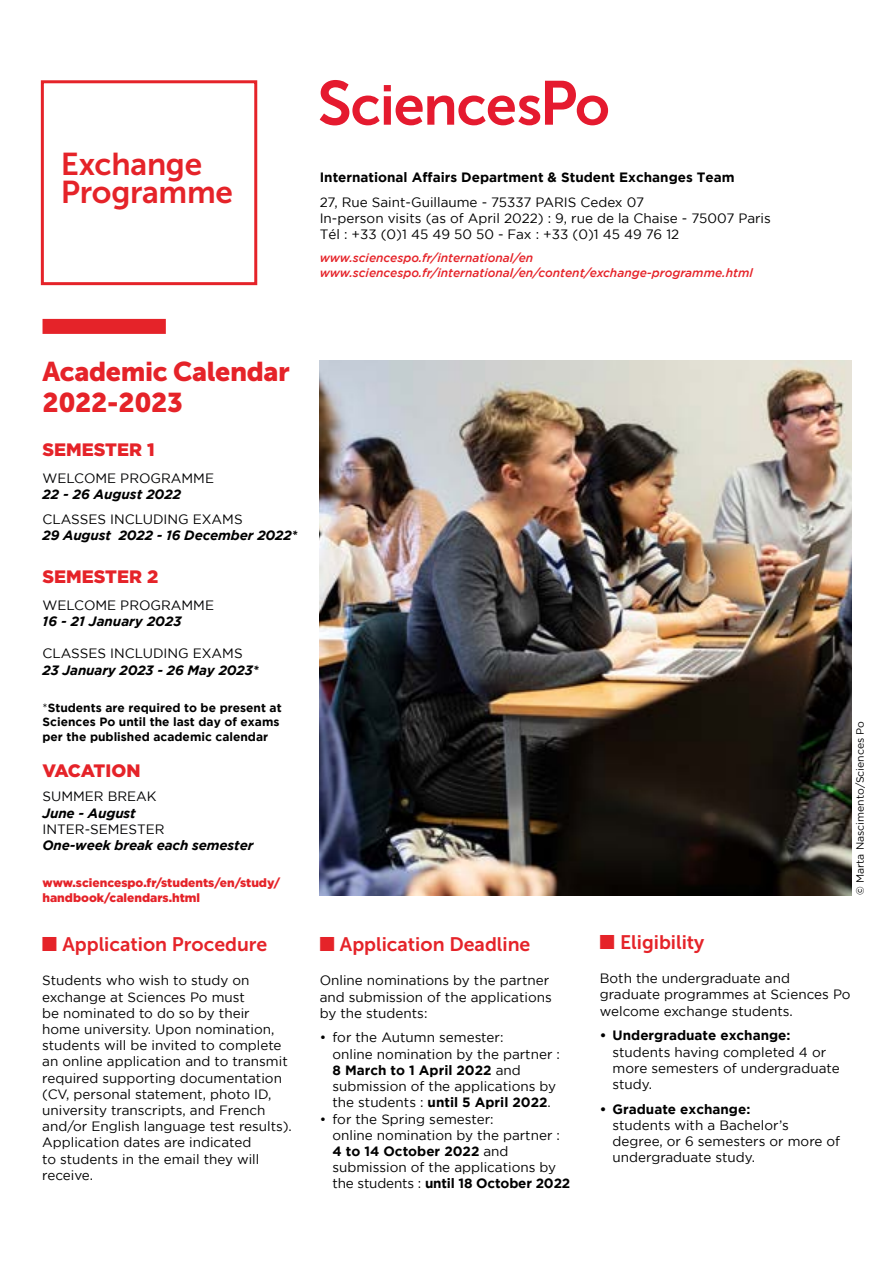
<style>
.page{position:relative;width:893px;height:1263px;background:#fff}
.page>*{position:absolute;margin:0;border:0;box-sizing:border-box;transform-origin:0 0}
.t1{font:31.5px/28.5px "Museo Sans 700";letter-spacing:-.01em;color:#e52329}
.t2{font:27px/31.5px "Museo Sans 900";letter-spacing:-.015em;color:#e52329}
.t3{font:19.5px "Museo Sans 700";color:#e52329}
.t4{font:900 18px "Gotham";color:#e52329}
.t5{font:13.5px/16.2px "Gotham";color:#000}
.t6{font:italic 700 13.5px "Gotham";letter-spacing:-.01em;color:#000}
.t7{font:700 13.5px "Gotham";color:#000}
.t8{font:13.5px "Gotham";color:#020203}
.t9{font:italic 500 12px/14.4px "Gotham";color:#e52329}
.t10{font:700 12px/14.4px "Gotham";color:#000}
.t11{font:900 12px/14.4px "Gotham";color:#e52329}
.t12{font:10.5px "Gotham";color:#000}
.s1{font-weight:400}
.s2{font-family:"Monotype Sorts"}
.s3{font-weight:700}
</style>
<div class="page">
<div style="left:41px;top:80px;width:216px;height:205px;border:3px solid #e52329"></div>
<img style="left:320px;top:360px;width:531px;height:535px">
<div style="left:43px;top:319px;width:123px;height:15px;background:#e52329"></div>
<svg style="left:320px;top:80px;width:288px;height:45px"></svg>
<h1 class="t1" style="left:61px;top:150px;width:174px">Exchange<br>Programme</h1>
<p class="t7" style="left:320px;top:169px;width:416px">International Affairs Department &amp; Student Exchanges Team</p>
<p class="t5" style="left:320px;top:194px;width:453px">27, Rue Saint-Guillaume - 75337 PARIS Cedex 07<br>In-person visits (as of April 2022) : 9, rue de la Chaise - 75007 Paris<br>Tél : +33 (0)1 45 49 50 50 - Fax : +33 (0)1 45 49 76 12</p>
<p class="t9" style="left:320px;top:251px;width:435px">www.sciencespo.fr/international/en www.sciencespo.fr/international/en/content/exchange-programme.html</p>
<h2 class="t2" style="left:43px;top:355px;width:249px">Academic Calendar<br>2022-2023</h2>
<h3 class="t4" style="left:43px;top:440px;width:114px">SEMESTER 1</h3>
<p class="t8" style="left:43px;top:471px;width:173px">WELCOME PROGRAMME</p>
<p class="t6" style="left:43px;top:487px;width:140px">22 - 26 August 2022</p>
<p class="t5" style="left:43px;top:511px;width:202px">CLASSES INCLUDING EXAMS</p>
<p class="t6" style="left:43px;top:527px;width:256px">29 August 2022 - 16 December 2022*</p>
<h3 class="t4" style="left:43px;top:566px;width:117px">SEMESTER 2</h3>
<p class="t8" style="left:43px;top:597px;width:173px">WELCOME PROGRAMME</p>
<p class="t6" style="left:43px;top:613px;width:141px">16 - 21 January 2023</p>
<p class="t5" style="left:43px;top:645px;width:202px">CLASSES INCLUDING EXAMS</p>
<p class="t6" style="left:43px;top:662px;width:218px">23 January 2023 - 26 May 2023*</p>
<p class="t10" style="left:43px;top:700px;width:241px"><span class="s1">*</span>Students are required to be present at<br>Sciences Po until the last day of exams per the published academic calendar</p>
<h3 class="t4" style="left:43px;top:760px;width:99px">VACATION</h3>
<p class="t8" style="left:43px;top:789px;width:116px">SUMMER BREAK</p>
<p class="t6" style="left:43px;top:805px;width:95px">June - August</p>
<p class="t8" style="left:43px;top:821px;width:124px">INTER-SEMESTER</p>
<p class="t6" style="left:43px;top:837px;width:212px">One-week break each semester</p>
<p class="t11" style="left:43px;top:875px;width:239px">www.sciencespo.fr/students/en/study/ handbook/calendars.html</p>
<h3 class="t3" style="left:42px;top:933px;width:227px"><span class="s2">N</span> Application Procedure</h3>
<p class="t5" style="left:42px;top:972px;width:251px">Students who wish to study on exchange at Sciences Po must<br>be nominated to do so by their<br>home university. Upon nomination, students will be invited to complete an online application and to transmit required supporting documentation (CV, personal statement, photo ID, university transcripts, and French and/or English language test results).<br>Application dates are indicated<br>to students in the email they will receive.</p>
<h3 class="t3" style="left:320px;top:933px;width:212px"><span class="s2">N</span> Application Deadline</h3>
<p class="t5" style="left:320px;top:972px;width:234px">Online nominations by the partner and submission of the applications by the students:</p>
<p class="t5" style="left:332px;top:1029px;width:229px;text-indent:-13px">• for the Autumn semester:<br>online nomination by the partner :<br><span class="s3">8 March to 1 April 2022</span> and submission of the applications by the students : <span class="s3">until 5 April 2022</span>.</p>
<p class="t5" style="left:332px;top:1110px;width:239px;text-indent:-13px">• for the Spring semester:<br>online nomination by the partner :<br><span class="s3">4 to 14 October 2022</span> and submission of the applications by the students : <span class="s3">until 18 October 2022</span></p>
<p class="t12" style="left:854px;top:895px;width:176px;rotate:-90deg">© Marta Nascimento/Sciences Po</p>
<h3 class="t3" style="left:600px;top:931px;width:106px"><span class="s2">N</span> Eligibility</h3>
<p class="t5" style="left:600px;top:970px;width:252px">Both the undergraduate and graduate programmes at Sciences Po welcome exchange students.</p>
<p class="t7" style="left:600px;top:1028px;width:192px">• Undergraduate exchange:</p>
<p class="t5" style="left:613px;top:1043px;width:229px">students having completed 4 or more semesters of undergraduate study.</p>
<p class="t7" style="left:600px;top:1101px;width:152px">• Graduate exchange:</p>
<p class="t5" style="left:613px;top:1117px;width:229px">students with a Bachelor’s degree, or 6 semesters or more of undergraduate study.</p>
</div>
